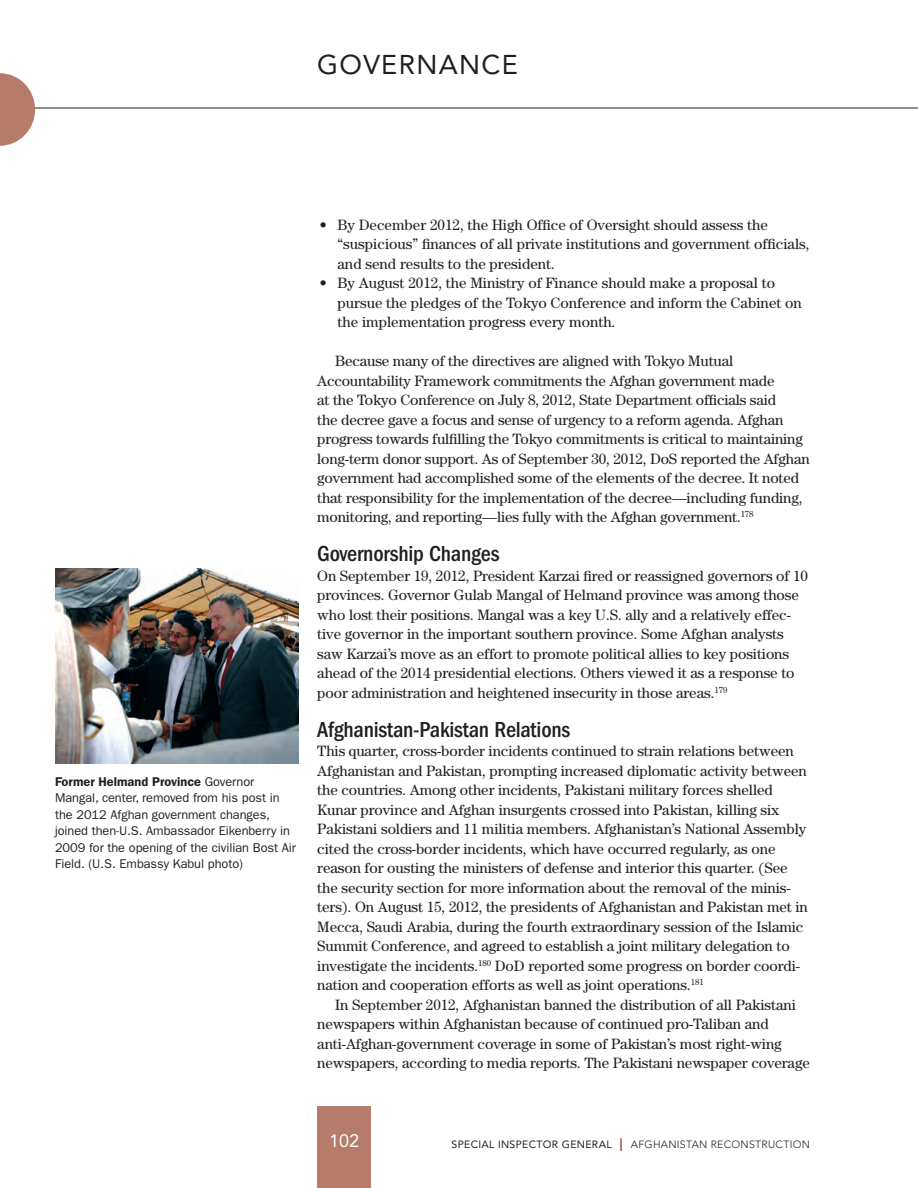
<style>
.page{position:relative;width:918px;height:1188px;background:#fff}
.page>*{position:absolute;margin:0;border:0;box-sizing:border-box;transform-origin:0 0}
.t1{font:27px "Avenir LT Std";letter-spacing:.05em;color:#231f20}
.t2{font:500 condensed 22.5px "ITC Franklin Gothic Std";letter-spacing:-.01em;color:#231f20}
.t3{font:18px "Avenir LT Std";color:#fff}
.P_Indent{font:15px/19.5px "Century Std";letter-spacing:-.005em;color:#231f20}
.P_caption{font:12.75px/16.5px "ITC Franklin Gothic Std";letter-spacing:-.005em;color:#231f20}
.t4{font:300 10.5px "Avenir LT Std";letter-spacing:.03em;color:#231f20}
.s1{font-weight:600}
.s2{font-weight:400}
.s3{font-weight:400;font-size:18px;color:#a05243}
</style>
<div class="page">
<hr style="left:0;top:108px;width:918px;height:1px;background:#231f20">
<svg style="left:0;top:73px;width:35px;height:73px"></svg>
<div style="left:317px;top:1107px;width:54px;height:81px;background:#b67b6a"></div>
<img style="left:55px;top:569px;width:243px;height:195px">
<h1 class="t1" style="left:317px;top:49px;width:202px">GOVERNANCE</h1>
<p class="P_caption" style="left:55px;top:773px;width:242px"><span class="s1">Former Helmand Province</span> Governor Mangal, center, removed from his post in the 2012 Afghan government changes, joined then-U.S. Ambassador Eikenberry in 2009 for the opening of the civilian Bost Air Field. (U.S. Embassy Kabul photo)</p>
<p class="P_Indent" style="left:337px;top:214px;width:474px;text-indent:-18px">• By December 2012, the High Office of Oversight should assess the “suspicious” finances of all private institutions and government officials, and send results to the president.</p>
<p class="P_Indent" style="left:337px;top:273px;width:466px;text-indent:-18px">• By August 2012, the Ministry of Finance should make a proposal to pursue the pledges of the Tokyo Conference and inform the Cabinet on the implementation progress every month.</p>
<p class="P_Indent" style="left:317px;top:351px;width:494px;text-indent:18px">Because many of the directives are aligned with Tokyo Mutual Accountability Framework commitments the Afghan government made<br>at the Tokyo Conference on July 8, 2012, State Department officials said<br>the decree gave a focus and sense of urgency to a reform agenda. Afghan progress towards fulfilling the Tokyo commitments is critical to maintaining long-term donor support. As of September 30, 2012, DoS reported the Afghan government had accomplished some of the elements of the decree. It noted that responsibility for the implementation of the decree—including funding, monitoring, and reporting—lies fully with the Afghan government.<sup>178</sup></p>
<h4 class="t2" style="left:317px;top:541px;width:184px">Governorship Changes</h4>
<p class="P_Indent" style="left:317px;top:565px;width:492px">On September 19, 2012, President Karzai fired or reassigned governors of 10 provinces. Governor Gulab Mangal of Helmand province was among those who lost their positions. Mangal was a key U.S. ally and a relatively effec&shy;tive governor in the important southern province. Some Afghan analysts saw Karzai’s move as an effort to promote political allies to key positions ahead of the 2014 presidential elections. Others viewed it as a response to poor administration and heightened insecurity in those areas.<sup>179</sup></p>
<h4 class="t2" style="left:317px;top:716px;width:255px">Afghanistan-Pakistan Relations</h4>
<p class="P_Indent" style="left:317px;top:741px;width:492px">This quarter, cross-border incidents continued to strain relations between Afghanistan and Pakistan, prompting increased diplomatic activity between the countries. Among other incidents, Pakistani military forces shelled Kunar province and Afghan insurgents crossed into Pakistan, killing six Pakistani soldiers and 11 militia members. Afghanistan’s National Assembly cited the cross-border incidents, which have occurred regularly, as one reason for ousting the ministers of defense and interior this quarter. (See the security section for more information about the removal of the minis&shy;ters). On August 15, 2012, the presidents of Afghanistan and Pakistan met in Mecca, Saudi Arabia, during the fourth extraordinary session of the Islamic Summit Conference, and agreed to establish a joint military delegation to investigate the incidents.<sup>180</sup> DoD reported some progress on border coordi&shy;nation and cooperation efforts as well as joint operations.<sup>181</sup></p>
<p class="P_Indent" style="left:317px;top:994px;width:494px;text-indent:18px">In September 2012, Afghanistan banned the distribution of all Pakistani newspapers within Afghanistan because of continued pro-Taliban and anti-Afghan-government coverage in some of Pakistan’s most right-wing newspapers, according to media reports. The Pakistani newspaper coverage</p>
<p class="t3" style="left:329px;top:1131px;width:32px">102</p>
<p class="t4" style="left:452px;top:1138px;width:360px"><span class="s2">SPECIAL INSPECTOR GENERAL</span> <span class="s3">I</span> AFGHANISTAN RECONSTRUCTION</p>
</div>
